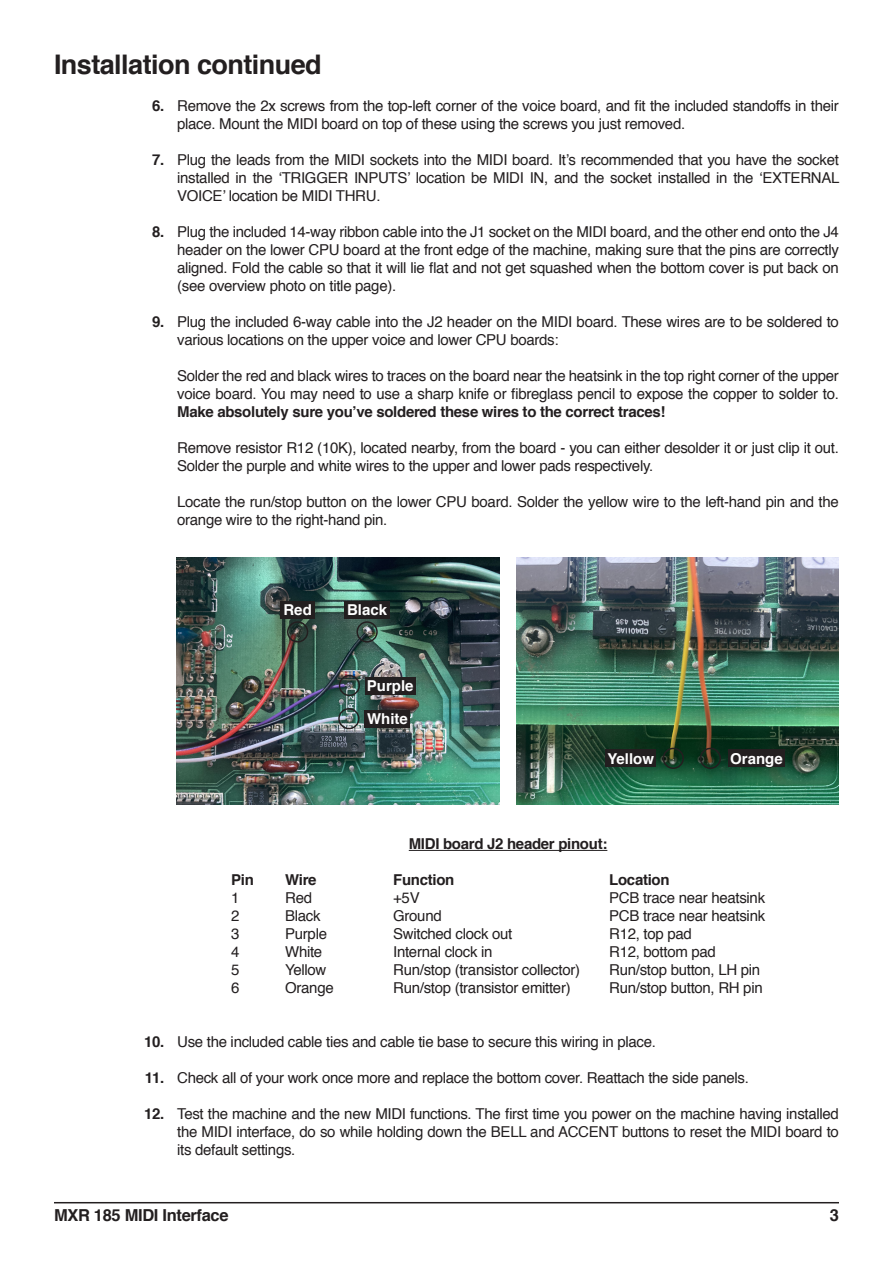
<style>
.page{position:relative;width:893px;height:1263px;background:#fff}
.page>*{position:absolute;margin:0;border:0;box-sizing:border-box;transform-origin:0 0}
.t1{font:700 27px "Helvetica";letter-spacing:-.02em;color:#231f20}
.t2{font:700 16.5px "Helvetica";letter-spacing:-.02em;color:#231f20}
.t3{font:15px/18px "Helvetica";letter-spacing:-.02em;color:#231f20}
.t4{font:700 15px "Helvetica";letter-spacing:-.02em;color:#231f20}
.t5{font:700 15px "Helvetica";color:#fff}
.s1{font-weight:700}
</style>
<div class="page">
<hr style="left:409px;top:850px;width:198px;height:1px;background:#231f20">
<hr style="left:54px;top:1202px;width:785px;height:1px;background:#231f20">
<img style="left:177px;top:557px;width:322px;height:247px">
<img style="left:517px;top:558px;width:322px;height:246px">
<div style="left:280px;top:601px;width:35px;height:17px;background:#231f20"></div>
<div style="left:287px;top:621px;width:21px;height:21px;border:2px solid #231f20;border-radius:50%"></div>
<div style="left:356px;top:621px;width:22px;height:21px;border:2px solid #231f20;border-radius:50%"></div>
<div style="left:339px;top:675px;width:21px;height:21px;border:2px solid #231f20;border-radius:50%"></div>
<div style="left:338px;top:708px;width:21px;height:21px;border:2px solid #231f20;border-radius:50%"></div>
<div style="left:663px;top:748px;width:21px;height:21px;border:2px solid #231f20;border-radius:50%"></div>
<div style="left:700px;top:748px;width:21px;height:21px;border:2px solid #231f20;border-radius:50%"></div>
<div style="left:345px;top:601px;width:45px;height:17px;background:#231f20"></div>
<div style="left:365px;top:677px;width:50px;height:17px;background:#231f20"></div>
<svg style="left:367px;top:694px;width:47px;height:1px"></svg>
<div style="left:365px;top:710px;width:45px;height:17px;background:#231f20"></div>
<div style="left:605px;top:750px;width:51px;height:17px;background:#231f20"></div>
<div style="left:728px;top:750px;width:57px;height:17px;background:#231f20"></div>
<svg style="left:730px;top:767px;width:53px;height:1px"></svg>
<p class="t1" style="left:54px;top:43px;width:269px">Installation continued</p>
<p class="t4" style="left:152px;top:94px;width:14px">6.</p>
<p class="t4" style="left:152px;top:148px;width:14px">7.</p>
<p class="t4" style="left:152px;top:220px;width:14px">8.</p>
<p class="t4" style="left:152px;top:310px;width:14px">9.</p>
<p class="t3" style="left:177px;top:97px;width:663px">Remove the 2x screws from the top-left corner of the voice board, and fit the included standoffs in their place. Mount the MIDI board on top of these using the screws you just removed.</p>
<p class="t3" style="left:177px;top:151px;width:664px;text-align:justify">Plug the leads from the MIDI sockets into the MIDI board. It’s recommended that you have the socket installed in the ‘TRIGGER INPUTS’ location be MIDI IN, and the socket installed in the ‘EXTERNAL VOICE’ location be MIDI THRU.</p>
<p class="t3" style="left:177px;top:223px;width:663px;text-align:justify">Plug the included 14-way ribbon cable into the J1 socket on the MIDI board, and the other end onto the J4 header on the lower CPU board at the front edge of the machine, making sure that the pins are correctly aligned. Fold the cable so that it will lie flat and not get squashed when the bottom cover is put back on (see overview photo on title page).</p>
<p class="t3" style="left:177px;top:313px;width:663px">Plug the included 6-way cable into the J2 header on the MIDI board. These wires are to be soldered to various locations on the upper voice and lower CPU boards:</p>
<p class="t3" style="left:177px;top:367px;width:663px;text-align:justify">Solder the red and black wires to traces on the board near the heatsink in the top right corner of the upper voice board. You may need to use a sharp knife or fibreglass pencil to expose the copper to solder to.<br><span class="s1">Make absolutely sure you’ve soldered these wires to the correct traces!</span></p>
<p class="t3" style="left:177px;top:439px;width:663px">Remove resistor R12 (10K), located nearby, from the board - you can either desolder it or just clip it out.<br>Solder the purple and white wires to the upper and lower pads respectively.</p>
<p class="t3" style="left:177px;top:493px;width:663px">Locate the run/stop button on the lower CPU board. Solder the yellow wire to the left-hand pin and the orange wire to the right-hand pin.</p>
<p class="t5" style="left:283px;top:598px;width:30px">Red</p>
<p class="t5" style="left:347px;top:598px;width:42px">Black</p>
<p class="t5" style="left:367px;top:674px;width:48px">Purple</p>
<p class="t5" style="left:367px;top:707px;width:42px">White</p>
<p class="t5" style="left:607px;top:746px;width:48px">Yellow</p>
<p class="t5" style="left:730px;top:746px;width:54px">Orange</p>
<p class="t4" style="left:144px;top:1030px;width:22px">10.</p>
<p class="t4" style="left:145px;top:1066px;width:21px">11.</p>
<p class="t4" style="left:144px;top:1102px;width:22px">12.</p>
<p class="t4" style="left:409px;top:832px;width:200px">MIDI board J2 header pinout:</p>
<p class="t4" style="left:231px;top:868px;width:24px">Pin</p>
<p class="t4" style="left:285px;top:868px;width:33px">Wire</p>
<p class="t4" style="left:393px;top:868px;width:63px">Function</p>
<p class="t4" style="left:609px;top:868px;width:62px">Location</p>
<p class="t3" style="left:231px;top:889px;width:10px">1</p>
<p class="t3" style="left:285px;top:889px;width:28px">Red</p>
<p class="t3" style="left:393px;top:889px;width:28px">+5V</p>
<p class="t3" style="left:609px;top:889px;width:157px">PCB trace near heatsink</p>
<p class="t3" style="left:231px;top:907px;width:10px">2</p>
<p class="t3" style="left:285px;top:907px;width:37px">Black</p>
<p class="t3" style="left:393px;top:907px;width:50px">Ground</p>
<p class="t3" style="left:609px;top:907px;width:157px">PCB trace near heatsink</p>
<p class="t3" style="left:231px;top:925px;width:10px">3</p>
<p class="t3" style="left:285px;top:925px;width:43px">Purple</p>
<p class="t3" style="left:393px;top:925px;width:121px">Switched clock out</p>
<p class="t3" style="left:609px;top:925px;width:84px">R12, top pad</p>
<p class="t3" style="left:231px;top:943px;width:10px">4</p>
<p class="t3" style="left:285px;top:943px;width:39px">White</p>
<p class="t3" style="left:393px;top:943px;width:101px">Internal clock in</p>
<p class="t3" style="left:609px;top:943px;width:108px">R12, bottom pad</p>
<p class="t3" style="left:231px;top:961px;width:10px">5</p>
<p class="t3" style="left:285px;top:961px;width:43px">Yellow</p>
<p class="t3" style="left:393px;top:961px;width:188px">Run/stop (transistor collector)</p>
<p class="t3" style="left:609px;top:961px;width:152px">Run/stop button, LH pin</p>
<p class="t3" style="left:231px;top:979px;width:10px">6</p>
<p class="t3" style="left:285px;top:979px;width:50px">Orange</p>
<p class="t3" style="left:393px;top:979px;width:179px">Run/stop (transistor emitter)</p>
<p class="t3" style="left:609px;top:979px;width:155px">Run/stop button, RH pin</p>
<p class="t3" style="left:177px;top:1033px;width:480px">Use the included cable ties and cable tie base to secure this wiring in place.</p>
<p class="t3" style="left:177px;top:1069px;width:573px">Check all of your work once more and replace the bottom cover. Reattach the side panels.</p>
<p class="t3" style="left:177px;top:1105px;width:663px;text-align:justify">Test the machine and the new MIDI functions. The first time you power on the machine having installed the MIDI interface, do so while holding down the BELL and ACCENT buttons to reset the MIDI board to its default settings.</p>
<p class="t2" style="left:54px;top:1202px;width:176px">MXR 185 MIDI Interface</p>
<p class="t2" style="left:830px;top:1202px;width:11px">3</p>
</div>
